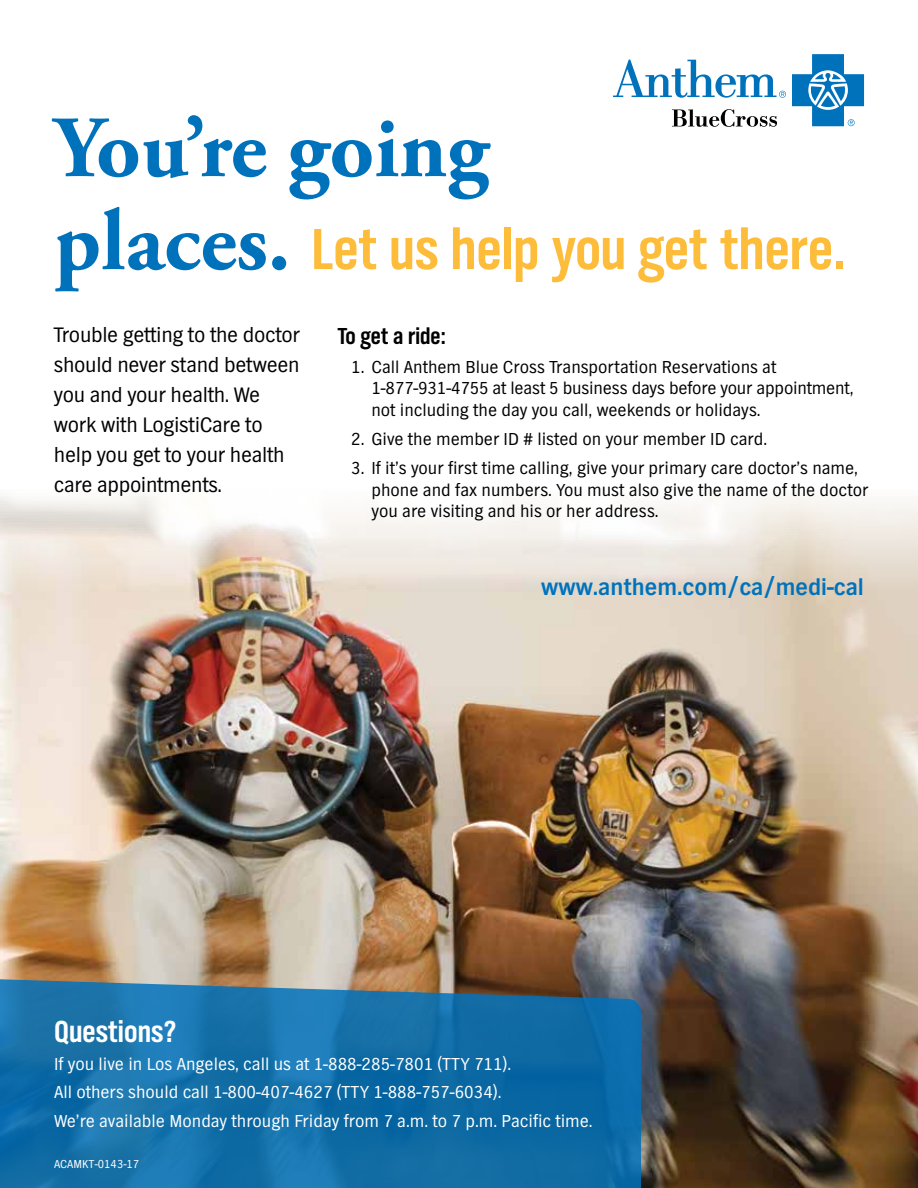
<style>
.page{position:relative;width:918px;height:1188px;background:#fff}
.page>*{position:absolute;margin:0;border:0;box-sizing:border-box;transform-origin:0 0}
.t1{font:700 87px "Adobe Garamond Pro";color:#0072bc}
.t2{font:700 60px "TV Nord Cond EF";color:#fdbd3b}
.Anthem_Body_Text{font:700 31.5px "TV Nord Cond EF";color:#fff}
.Anthem_Website{font:700 24px "TV Nord EF";color:#0072bc}
.Anthem_Body_Text-2{font:700 24px "TV Nord Cond EF";letter-spacing:-.005em;color:#000}
.Anthem_Body_Text-3{font:21.75px/30px "TV Nord EF";letter-spacing:-.015em;color:#000}
.t3{font:18px/21.6px "TV Nord EF";color:#000}
.Anthem_Body_Text-4{font:18px "TV Nord EF";color:#fff}
.Anthem_Disclaimer_Li{font:12px "TV Nord EF";color:#fff}
.s1{font-family:"Adobe Garamond Pro";font-size:87px;color:#0072bc}
</style>
<div class="page">
<img style="left:0;top:493px;width:918px;height:695px">
<svg style="left:672px;top:109px;width:105px;height:18px"></svg>
<svg style="left:792px;top:54px;width:72px;height:72px"></svg>
<svg style="left:613px;top:60px;width:173px;height:38px"></svg>
<svg style="left:0;top:974px;width:641px;height:214px;background:#1c6fa3"></svg>
<p class="t1" style="left:54px;top:98px;width:436px">You’re going</p>
<p class="t2" style="left:54px;top:216px;width:793px"><span class="s1">places.</span> Let us help you get there.</p>
<p class="Anthem_Body_Text-3" style="left:54px;top:320px;width:248px">Trouble getting to the doctor should never stand between you and your health. We work with LogistiCare to help you get to your health care appointments.</p>
<p class="Anthem_Body_Text-2" style="left:338px;top:323px;width:109px">To get a ride:</p>
<p class="t3" style="left:372px;top:356px;width:484px;text-indent:-20px">1. Call Anthem Blue Cross Transportation Reservations at<br>1-877-931-4755 at least 5 business days before your appointment, not including the day you call, weekends or holidays.</p>
<p class="t3" style="left:351px;top:429px;width:417px">2. Give the member ID # listed on your member ID card.</p>
<p class="t3" style="left:372px;top:458px;width:498px;text-indent:-20px">3. If it’s your first time calling, give your primary care doctor’s name, phone and fax numbers. You must also give the name of the doctor you are visiting and his or her address.</p>
<p class="Anthem_Website" style="left:541px;top:573px;width:324px">www.anthem.com/ca/medi-cal</p>
<p class="Anthem_Body_Text" style="left:54px;top:1014px;width:124px">Questions?</p>
<p class="Anthem_Body_Text-4" style="left:54px;top:1054px;width:459px">If you live in Los Angeles, call us at 1-888-285-7801 (TTY 711).</p>
<p class="Anthem_Body_Text-4" style="left:54px;top:1083px;width:449px">All others should call 1-800-407-4627 (TTY 1-888-757-6034).</p>
<p class="Anthem_Body_Text-4" style="left:54px;top:1111px;width:540px">We’re available Monday through Friday from 7 a.m. to 7 p.m. Pacific time.</p>
<p class="Anthem_Disclaimer_Li" style="left:54px;top:1158px;width:87px">ACAMKT-0143-17</p>
</div>
